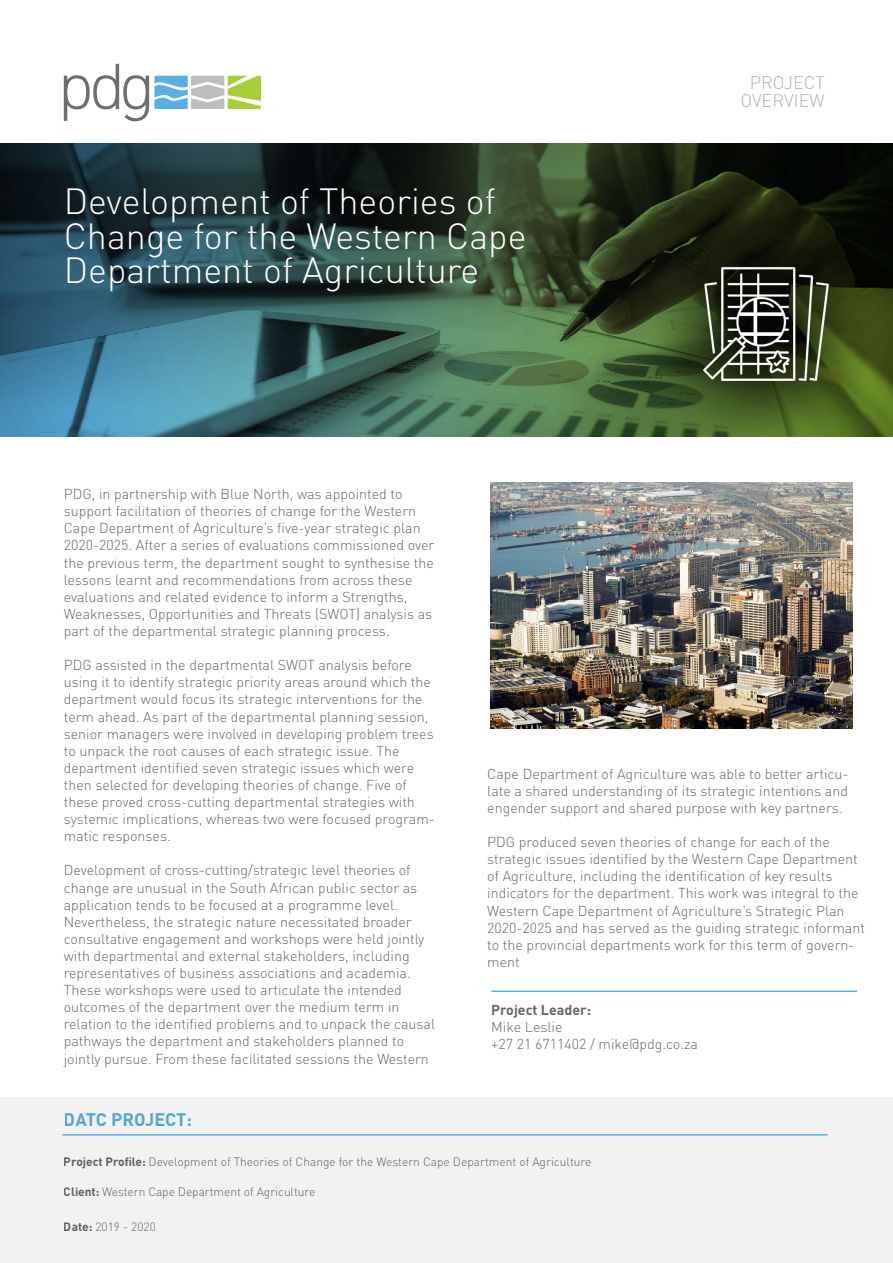
<style>
.page{position:relative;width:893px;height:1263px;background:#fff}
.page>*{position:absolute;margin:0;border:0;box-sizing:border-box;transform-origin:0 0}
.t1{font:300 36px/34.5px "DIN Pro";color:#fff}
.t2{font:300 18px/18px "DIN Pro";color:#b3b3b3;text-align:center}
.t3{font:700 18px "DIN Pro";letter-spacing:-.01em;color:#58b0e2}
.t4{font:300 14.25px/17.1px "DIN Pro";color:#666}
.t5{font:700 14.25px "DIN Pro";color:#666}
.t6{font:300 12px "DIN Pro";color:#666}
.s1{font-weight:700}
</style>
<div class="page">
<img style="left:0;top:144px;width:893px;height:292px">
<div style="left:0;top:1097px;width:893px;height:166px;background:#f2f2f2"></div>
<svg style="left:64px;top:64px;width:197px;height:57px"></svg>
<hr style="left:62px;top:1134px;width:766px;height:1px;background:#58b0e2">
<hr style="left:491px;top:990px;width:366px;height:2px;background:#58b0e2">
<img style="left:491px;top:482px;width:361px;height:247px">
<h1 class="t1" style="left:64px;top:182px;width:464px">Development of Theories of<br>Change for the Western Cape<br>Department of Agriculture</h1>
<p class="t2" style="left:740px;top:73px;width:86px">PROJECT<br>OVERVIEW</p>
<p class="t4" style="left:64px;top:485px;width:372px">PDG, in partnership with Blue North, was appointed to support facilitation of theories of change for the Western Cape Department of Agriculture’s five-year strategic plan 2020-2025. After a series of evaluations commissioned over the previous term, the department sought to synthesise the lessons learnt and recommendations from across these evaluations and related evidence to inform a Strengths, Weaknesses, Opportunities and Threats (SWOT) analysis as part of the departmental strategic planning process.</p>
<p class="t4" style="left:64px;top:656px;width:373px">PDG assisted in the departmental SWOT analysis before using it to identify strategic priority areas around which the department would focus its strategic interventions for the term ahead. As part of the departmental planning session, senior managers were involved in developing problem trees to unpack the root causes of each strategic issue. The department identified seven strategic issues which were then selected for developing theories of change. Five of these proved cross-cutting departmental strategies with systemic implications, whereas two were focused program&shy;matic responses.</p>
<p class="t4" style="left:64px;top:861px;width:373px">Development of cross-cutting/strategic level theories of change are unusual in the South African public sector as application tends to be focused at a programme level.<br>Nevertheless, the strategic nature necessitated broader consultative engagement and workshops were held jointly with departmental and external stakeholders, including representatives of business associations and academia.<br>These workshops were used to articulate the intended outcomes of the department over the medium term in relation to the identified problems and to unpack the causal pathways the department and stakeholders planned to jointly pursue. From these facilitated sessions the Western</p>
<p class="t3" style="left:64px;top:1107px;width:130px">DATC PROJECT:</p>
<p class="t4" style="left:487px;top:764px;width:363px;text-align:justify">Cape Department of Agriculture was able to better articu&shy;late a shared understanding of its strategic intentions and engender support and shared purpose with key partners.</p>
<p class="t4" style="left:487px;top:833px;width:379px">PDG produced seven theories of change for each of the strategic issues identified by the Western Cape Department of Agriculture, including the identification of key results indicators for the department. This work was integral to the Western Cape Department of Agriculture’s Strategic Plan 2020-2025 and has served as the guiding strategic informant to the provincial departments work for this term of govern&shy;ment</p>
<p class="t5" style="left:491px;top:1000px;width:101px">Project Leader:</p>
<p class="t4" style="left:491px;top:1018px;width:208px">Mike Leslie<br>+27 21 6711402 / mike@pdg.co.za</p>
<p class="t6" style="left:64px;top:1154px;width:529px"><span class="s1">Project Profile:</span> Development of Theories of Change for the Western Cape Department of Agriculture</p>
<p class="t6" style="left:64px;top:1183px;width:253px"><span class="s1">Client:</span> Western Cape Department of Agriculture</p>
<p class="t6" style="left:64px;top:1219px;width:94px"><span class="s1">Date:</span> 2019 - 2020</p>
</div>
